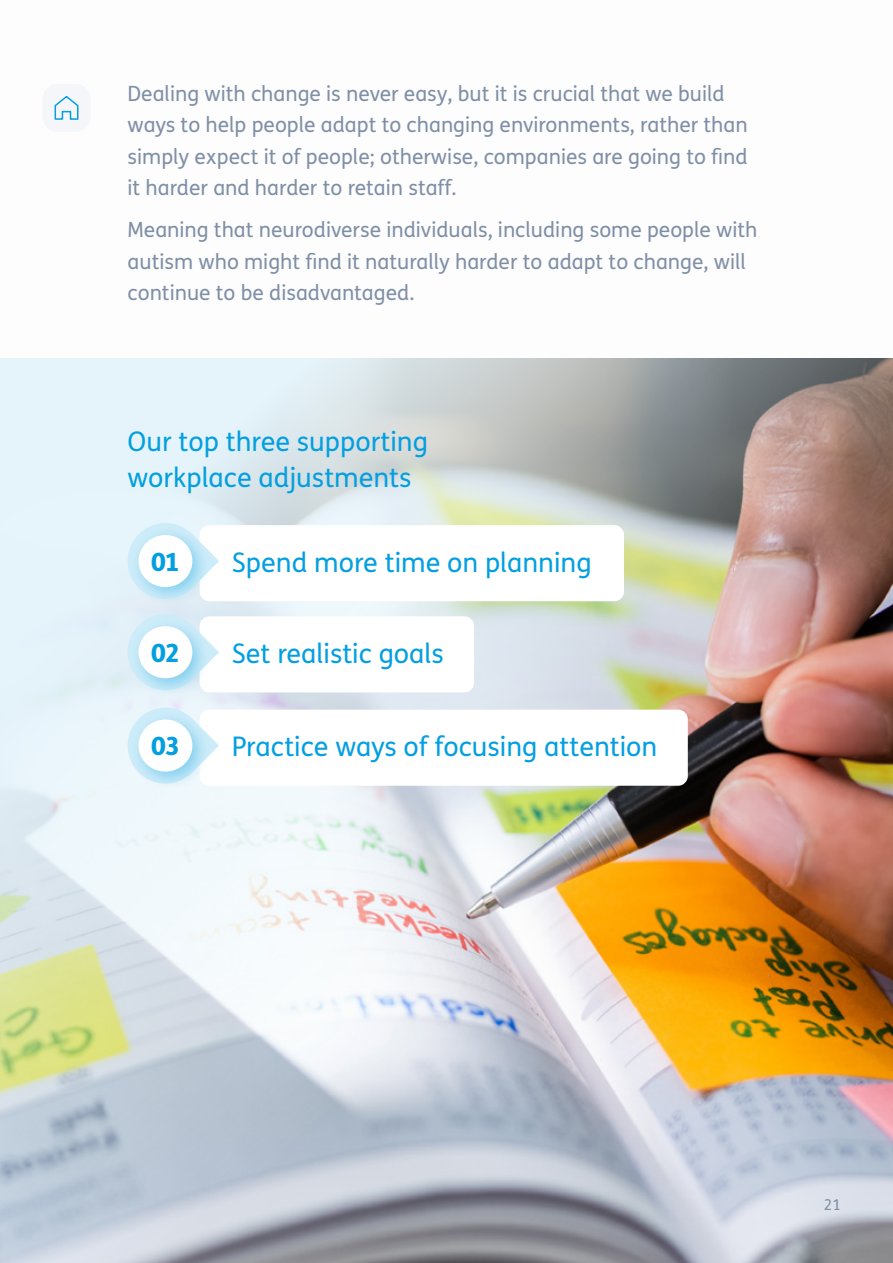
<style>
.page{position:relative;width:893px;height:1263px;background:#fff}
.page>*{position:absolute;margin:0;border:0;box-sizing:border-box;transform-origin:0 0}
.t1{font:27px/36px "FS Me";color:#039fe0}
.t2{font:800 25.2px "FS Me";color:#039fe0}
.t3{font:21px/31.5px "FS Me";color:#7f8fa6}
.t4{font:15px "FS Me";color:#7f8fa6}
</style>
<div class="page">
<img style="left:0;top:358px;width:893px;height:905px">
<div style="left:200px;top:710px;width:488px;height:76px;background:#fff;border-radius:10px"></div>
<svg style="left:211px;top:738px;width:8px;height:16px"></svg>
<div style="left:128px;top:707px;width:75px;height:77px;background:#cdecf9;border-radius:50%"></div>
<div style="left:130px;top:711px;width:81px;height:80px;background:#039fe0;opacity:.38"></div>
<div style="left:138px;top:719px;width:54px;height:53px;background:#fff;border-radius:50%"></div>
<div style="left:200px;top:616px;width:274px;height:76px;background:#fff;border-radius:10px"></div>
<svg style="left:211px;top:644px;width:8px;height:16px"></svg>
<div style="left:130px;top:617px;width:81px;height:80px;background:#039fe0;opacity:.38"></div>
<div style="left:138px;top:626px;width:54px;height:52px;background:#fff;border-radius:50%"></div>
<div style="left:200px;top:525px;width:424px;height:76px;background:#fff;border-radius:10px"></div>
<svg style="left:211px;top:553px;width:8px;height:16px"></svg>
<div style="left:130px;top:526px;width:81px;height:80px;background:#039fe0;opacity:.38"></div>
<div style="left:138px;top:535px;width:54px;height:52px;background:#fff;border-radius:50%"></div>
<div style="left:43px;top:84px;width:48px;height:48px;background:#f5f6fa;border-radius:15px"></div>
<svg style="left:54px;top:95px;width:25px;height:25px"></svg>
<p class="t3" style="left:128px;top:77px;width:622px">Dealing with change is never easy, but it is crucial that we build ways to help people adapt to changing environments, rather than simply expect it of people; otherwise, companies are going to find it harder and harder to retain staff.</p>
<p class="t3" style="left:128px;top:214px;width:631px">Meaning that neurodiverse individuals, including some people with autism who might find it naturally harder to adapt to change, will continue to be disadvantaged.</p>
<p class="t1" style="left:128px;top:423px;width:302px">Our top three supporting workplace adjustments</p>
<p class="t2" style="left:151px;top:542px;width:30px">01</p>
<p class="t1" style="left:232px;top:544px;width:361px">Spend more time on planning</p>
<p class="t2" style="left:151px;top:633px;width:30px">02</p>
<p class="t1" style="left:232px;top:635px;width:213px">Set realistic goals</p>
<p class="t2" style="left:151px;top:726px;width:30px">03</p>
<p class="t1" style="left:232px;top:728px;width:427px">Practice ways of focusing attention</p>
<p class="t4" style="left:824px;top:1195px;width:19px">21</p>
</div>
